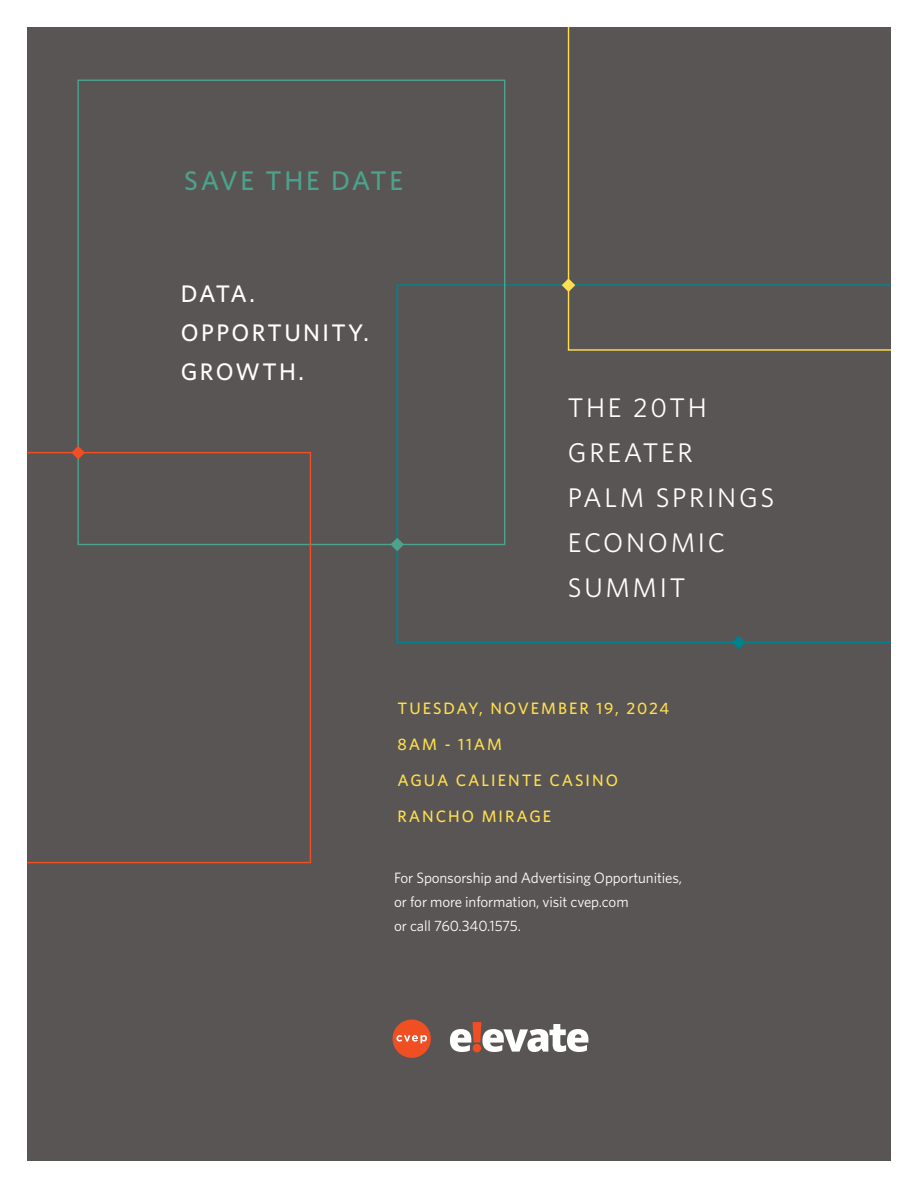
<style>
.page{position:relative;width:918px;height:1188px;background:#fff}
.page>*{position:absolute;margin:0;border:0;box-sizing:border-box;transform-origin:0 0}
.t1{font:27px/45px "Whitney";letter-spacing:.1em;color:#fff}
.t2{font:500 27px "Whitney";letter-spacing:.1em;color:#4ba38d}
.t3{font:500 24px/39px "Whitney";letter-spacing:.1em;color:#fff}
.t4{font:500 16.5px/36px "Whitney";letter-spacing:.12em;color:#ffdf4f}
.t5{font:15px/24px "Whitney";letter-spacing:-.01em;color:#fff}
</style>
<div class="page">
<div style="left:27px;top:27px;width:864px;height:1134px;background:#595554"></div>
<svg style="left:568px;top:27px;width:2px;height:251px"></svg>
<svg style="left:396px;top:284px;width:495px;height:359px"></svg>
<svg style="left:27px;top:452px;width:284px;height:411px"></svg>
<svg style="left:390px;top:538px;width:14px;height:13px"></svg>
<svg style="left:71px;top:446px;width:14px;height:13px"></svg>
<svg style="left:732px;top:636px;width:13px;height:13px"></svg>
<svg style="left:562px;top:278px;width:13px;height:14px"></svg>
<svg style="left:450px;top:1022px;width:138px;height:30px"></svg>
<div style="left:473px;top:1044px;width:8px;height:8px;background:#f04e23;border-radius:50%"></div>
<div style="left:393px;top:1020px;width:38px;height:38px;background:#f04e23;border-radius:50%"></div>
<svg style="left:396px;top:1035px;width:31px;height:8px"></svg>
<h1 class="t2" style="left:184px;top:163px;width:220px">SAVE THE DATE</h1>
<h2 class="t3" style="left:181px;top:274px;width:190px">DATA.<br>OPPORTUNITY.<br>GROWTH.</h2>
<h1 class="t1" style="left:568px;top:384px;width:208px">THE 20TH<br>GREATER<br>PALM SPRINGS<br>ECONOMIC<br>SUMMIT</h1>
<p class="t4" style="left:398px;top:690px;width:273px">TUESDAY, NOVEMBER 19, 2024<br>8AM - 11AM<br>AGUA CALIENTE CASINO<br>RANCHO MIRAGE</p>
<p class="t5" style="left:394px;top:865px;width:289px">For Sponsorship and Advertising Opportunities, or for more information, visit cvep.com<br>or call 760.340.1575.</p>
</div>
